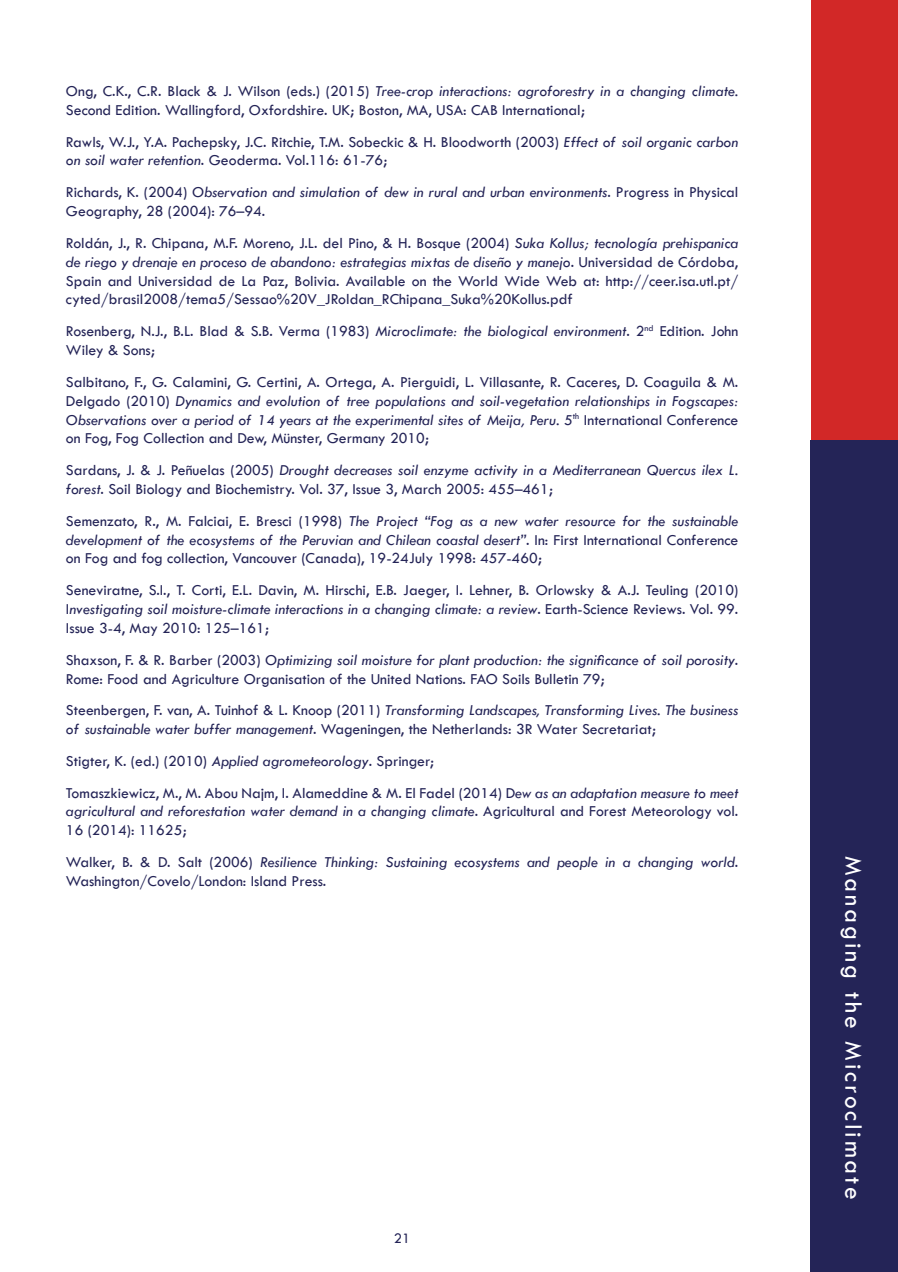
<style>
.page{position:relative;width:898px;height:1272px;background:#fff}
.page>*{position:absolute;margin:0;border:0;box-sizing:border-box;transform-origin:0 0}
.t1{font:25.5px "Tw Cen";letter-spacing:.11em;color:#fff}
.t2{font:15.75px/18.9px "Tw Cen";color:#242457}
.t3{font:italic 15.75px/18.9px "Tw Cen";color:#242457}
.t4{font:15px "Tw Cen";color:#242457}
.s1{font-style:italic}
.s2{font-style:normal}
</style>
<div class="page">
<div style="left:810px;top:0;width:87px;height:443px;background:#d22827"></div>
<div style="left:810px;top:440px;width:87px;height:831px;background:#242457"></div>
<p class="t2" style="left:66px;top:81px;width:673px">Ong, C.K., C.R. Black &amp; J. Wilson (eds.) (2015) <span class="s1">Tree-crop interactions: agroforestry in a changing climate.<br></span>Second Edition. Wallingford, Oxfordshire. UK; Boston, MA, USA: CAB International;</p>
<p class="t2" style="left:66px;top:132px;width:673px">Rawls, W.J., Y.A. Pachepsky, J.C. Ritchie, T.M. Sobeckic &amp; H. Bloodworth (2003) <span class="s1">Effect of soil organic carbon on soil water retention</span>. Geoderma. Vol.116: 61-76;</p>
<p class="t2" style="left:66px;top:183px;width:673px">Richards, K. (2004) <span class="s1">Observation and simulation of dew in rural and urban environments</span>. Progress in Physical<br>Geography, 28 (2004): 76–94.</p>
<p class="t2" style="left:66px;top:233px;width:673px;text-align:justify">Roldán, J., R. Chipana, M.F. Moreno, J.L. del Pino, &amp; H. Bosque (2004) <span class="s1">Suka Kollus; tecnología prehispanica de riego y drenaje en proceso de abandono: estrategias mixtas de diseño y manejo</span>. Universidad de Córdoba, Spain and Universidad de La Paz, Bolivia. Available on the World Wide Web at: http://ceer.isa.utl.pt/ cyted/brasil2008/tema5/Sessao%20V_JRoldan_RChipana_Suka%20Kollus.pdf</p>
<p class="t2" style="left:66px;top:321px;width:673px">Rosenberg, N.J., B.L. Blad &amp; S.B. Verma (1983) <span class="s1">Microclimate: the biological environment</span>. 2<sup>nd</sup> Edition. John<br>Wiley &amp; Sons;</p>
<p class="t2" style="left:66px;top:372px;width:673px;text-align:justify">Salbitano, F., G. Calamini, G. Certini, A. Ortega, A. Pierguidi, L. Villasante, R. Caceres, D. Coaguila &amp; M.<br>Delgado (2010) <span class="s1">Dynamics and evolution of tree populations and soil-vegetation relationships in Fogscapes:<br>Observations over a period of 14 years at the experimental sites of Meija, Peru.</span> 5<sup>th</sup> International Conference on Fog, Fog Collection and Dew, Münster, Germany 2010;</p>
<p class="t2" style="left:66px;top:460px;width:673px">Sardans, J. &amp; J. Peñuelas (2005) <span class="s1">Drought decreases soil enzyme activity in a Mediterranean Quercus ilex L. forest</span>. Soil Biology and Biochemistry. Vol. 37, Issue 3, March 2005: 455–461;</p>
<p class="t2" style="left:66px;top:511px;width:673px;text-align:justify">Semenzato, R., M. Falciai, E. Bresci (1998) <span class="s1">The Project “Fog as a new water resource for the sustainable development of the ecosystems of the Peruvian and Chilean coastal desert”</span>. In: First International Conference on Fog and fog collection, Vancouver (Canada), 19-24July 1998: 457-460;</p>
<p class="t2" style="left:66px;top:580px;width:673px;text-align:justify">Seneviratne, S.I., T. Corti, E.L. Davin, M. Hirschi, E.B. Jaeger, I. Lehner, B. Orlowsky &amp; A.J. Teuling (2010)<br>I<span class="s1">nvestigating soil moisture-climate interactions in a changing climate: a review</span>. Earth-Science Reviews. Vol. 99.<br>Issue 3-4, May 2010: 125–161;</p>
<p class="t2" style="left:66px;top:650px;width:673px">Shaxson, F. &amp; R. Barber (2003) <span class="s1">Optimizing soil moisture for plant production: the significance of soil porosity</span>.<br>Rome: Food and Agriculture Organisation of the United Nations. FAO Soils Bulletin 79;</p>
<p class="t2" style="left:66px;top:700px;width:673px">Steenbergen, F. van, A. Tuinhof &amp; L. Knoop (2011) <span class="s1">Transforming Landscapes, Transforming Lives. The business of sustainable water buffer management</span>. Wageningen, the Netherlands: 3R Water Secretariat;</p>
<p class="t2" style="left:66px;top:745px;width:673px;line-height:31.7px">Stigter, K. (ed.) (2010) <span class="s1">Applied agrometeorology</span>. Springer;<br>Tomaszkiewicz, M., M. Abou Najm, I. Alameddine &amp; M. El Fadel (2014) D<span class="s1">ew as an adaptation measure to meet</span></p>
<p class="t3" style="left:66px;top:801px;width:673px">agricultural and reforestation water demand in a changing climate<span class="s2">. Agricultural and Forest Meteorology vol.<br>16 (2014): 11625;</span></p>
<p class="t3" style="left:66px;top:852px;width:673px"><span class="s2">Walker, B. &amp; D. Salt (2006)</span> Resilience Thinking: Sustaining ecosystems and people in a changing world<span class="s2">.<br>Washington/Covelo/London: Island Press.</span></p>
<p class="t4" style="left:394px;top:1228px;width:18px">21</p>
<h1 class="t1" style="left:868px;top:855px;width:345px;rotate:90deg">Managing the Microclimate</h1>
</div>
